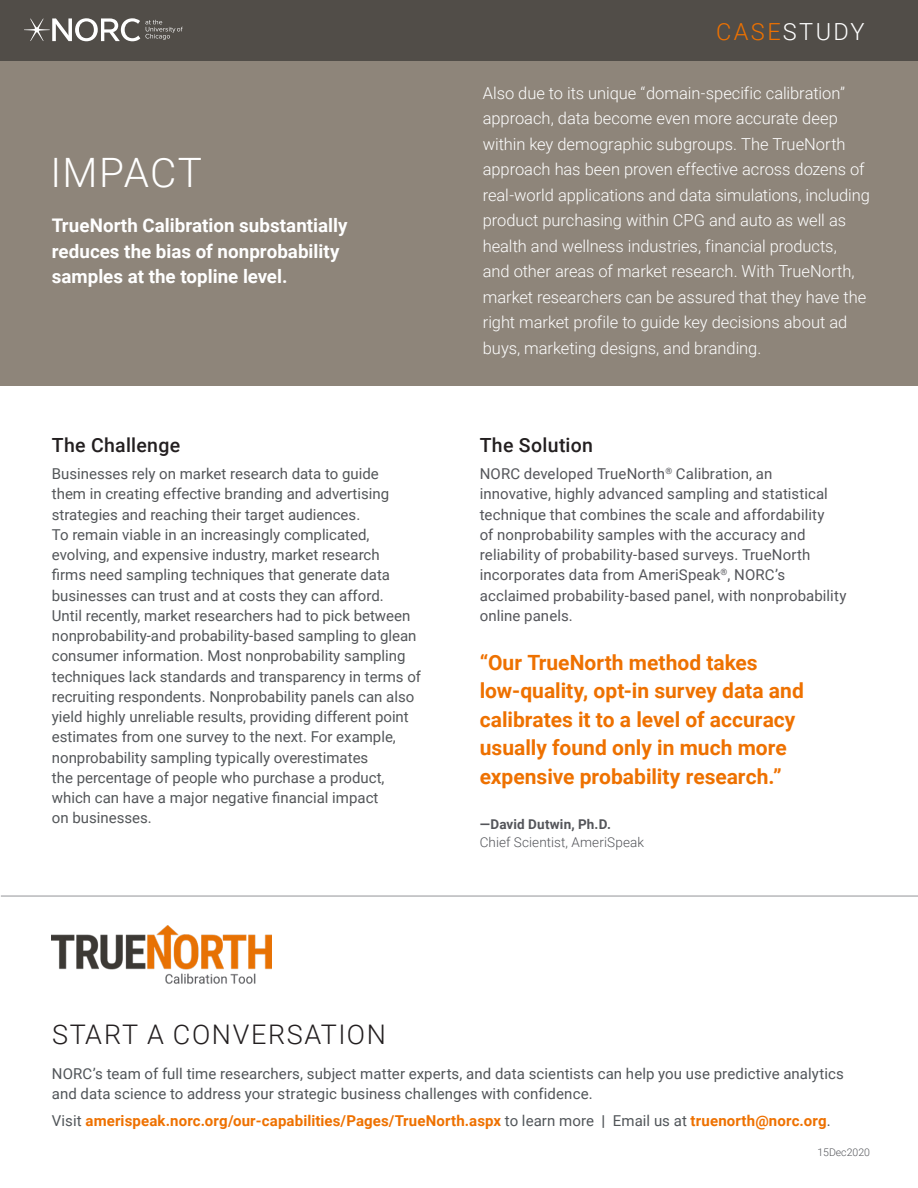
<style>
.page{position:relative;width:918px;height:1188px;background:#fff}
.page>*{position:absolute;margin:0;border:0;box-sizing:border-box;transform-origin:0 0}
.BodyText{font:300 40.5px "Roboto";letter-spacing:.03em;color:#fff}
.Start_conversation{font:300 27px "Roboto";letter-spacing:.055em;color:#231f20}
.t1{font:300 23.55px "Roboto";letter-spacing:.1em;color:#fff}
.BodyText-2{font:700 21px/28.5px "Roboto";color:#ee7100}
.H1{font:500 19.5px "Roboto";letter-spacing:.015em;color:#231f20}
.BodyText-3{font:500 19.5px "Roboto";letter-spacing:.015em;color:#231f20}
.BodyText-4{font:700 18.75px/25.5px "Roboto";color:#fff}
.BodyText-5{font:300 16.5px/25.5px "Roboto";letter-spacing:-.005em;color:#fff}
.t2{font:15px/20.2px "Roboto";color:#535659}
.BodyText-6{font:15px/20.2px "Roboto";letter-spacing:.005em;color:#54555a}
.BodyText-7{font:15px/20.2px "Roboto";letter-spacing:.005em;color:#515559}
.BodyText-8{font:700 15px "Roboto";letter-spacing:.01em;color:#ee7100}
.CalloutAttribution{font:300 13.5px/18px "Roboto";letter-spacing:.005em;color:#54555a}
.t3{font:300 10.5px "Roboto";color:#54555a}
.s1{color:#ee7100}
.s2{font-weight:700}
.s3{font-weight:400;color:#515559}
.s4{color:#515559}
</style>
<div class="page">
<hr style="left:1px;top:896px;width:917px;height:1px;background:#939598">
<div style="left:0;top:0;width:918px;height:61px;background:#514d48"></div>
<svg style="left:24px;top:18px;width:159px;height:23px"></svg>
<div style="left:0;top:61px;width:918px;height:325px;background:#8e857a"></div>
<img style="left:52px;top:926px;width:220px;height:58px">
<p class="BodyText" style="left:50px;top:145px;width:153px">IMPACT</p>
<p class="BodyText-4" style="left:52px;top:212px;width:297px">TrueNorth Calibration substantially reduces the bias of nonprobability samples at the topline level.</p>
<p class="H1" style="left:52px;top:432px;width:130px">The Challenge</p>
<p class="t2" style="left:52px;top:463px;width:371px">Businesses rely on market research data to guide<br>them in creating effective branding and advertising strategies and reaching their target audiences.<br>To remain viable in an increasingly complicated, evolving, and expensive industry, market research<br>firms need sampling techniques that generate data businesses can trust and at costs they can afford.<br>Until recently, market researchers had to pick between nonprobability‑and probability-based sampling to glean consumer information. Most nonprobability sampling techniques lack standards and transparency in terms of recruiting respondents. Nonprobability panels can also yield highly unreliable results, providing different point estimates from one survey to the next. For example, nonprobability sampling typically overestimates<br>the percentage of people who purchase a product, which can have a major negative financial impact<br>on businesses.</p>
<h3 class="t1" style="left:716px;top:16px;width:150px"><span class="s1">CASE</span>STUDY</h3>
<p class="BodyText-5" style="left:483px;top:79px;width:389px">Also due to its unique “domain-specific calibration” approach, data become even more accurate deep within key demographic subgroups. The TrueNorth approach has been proven effective across dozens of real-world applications and data simulations, including product purchasing within CPG and auto as well as health and wellness industries, financial products,<br>and other areas of market research. With TrueNorth, market researchers can be assured that they have the right market profile to guide key decisions about ad buys, marketing designs, and branding.</p>
<p class="BodyText-3" style="left:480px;top:432px;width:115px">The Solution</p>
<p class="BodyText-6" style="left:480px;top:463px;width:368px">NORC developed TrueNorth<sup>®</sup> Calibration, an innovative, highly advanced sampling and statistical technique that combines the scale and affordability<br>of nonprobability samples with the accuracy and reliability of probability‑based surveys. TrueNorth incorporates data from AmeriSpeak<sup>®</sup>, NORC’s acclaimed probability‑based panel, with nonprobability online panels.</p>
<p class="BodyText-2" style="left:480px;top:647px;width:326px">“Our TrueNorth method takes low‑quality, opt-in survey data and calibrates it to a level of accuracy usually found only in much more expensive probability research.”</p>
<p class="CalloutAttribution" style="left:480px;top:814px;width:166px"><span class="s2">—David Dutwin, Ph.D.<br></span>Chief Scientist, AmeriSpeak</p>
<p class="Start_conversation" style="left:52px;top:1016px;width:335px">START A CONVERSATION</p>
<p class="BodyText-7" style="left:52px;top:1063px;width:794px">NORC’s team of full time researchers, subject matter experts, and data scientists can help you use predictive analytics and data science to address your strategic business challenges with confidence.</p>
<p class="BodyText-8" style="left:52px;top:1111px;width:780px"><span class="s3">Visit</span> amerispeak.norc.org/our-capabilities/Pages/TrueNorth.aspx <span class="s3">to learn more</span> <span class="s4">|</span> <span class="s3">Email us at</span> truenorth@norc.org<span class="s3">.</span></p>
<p class="t3" style="left:817px;top:1145px;width:54px">15Dec2020</p>
</div>
